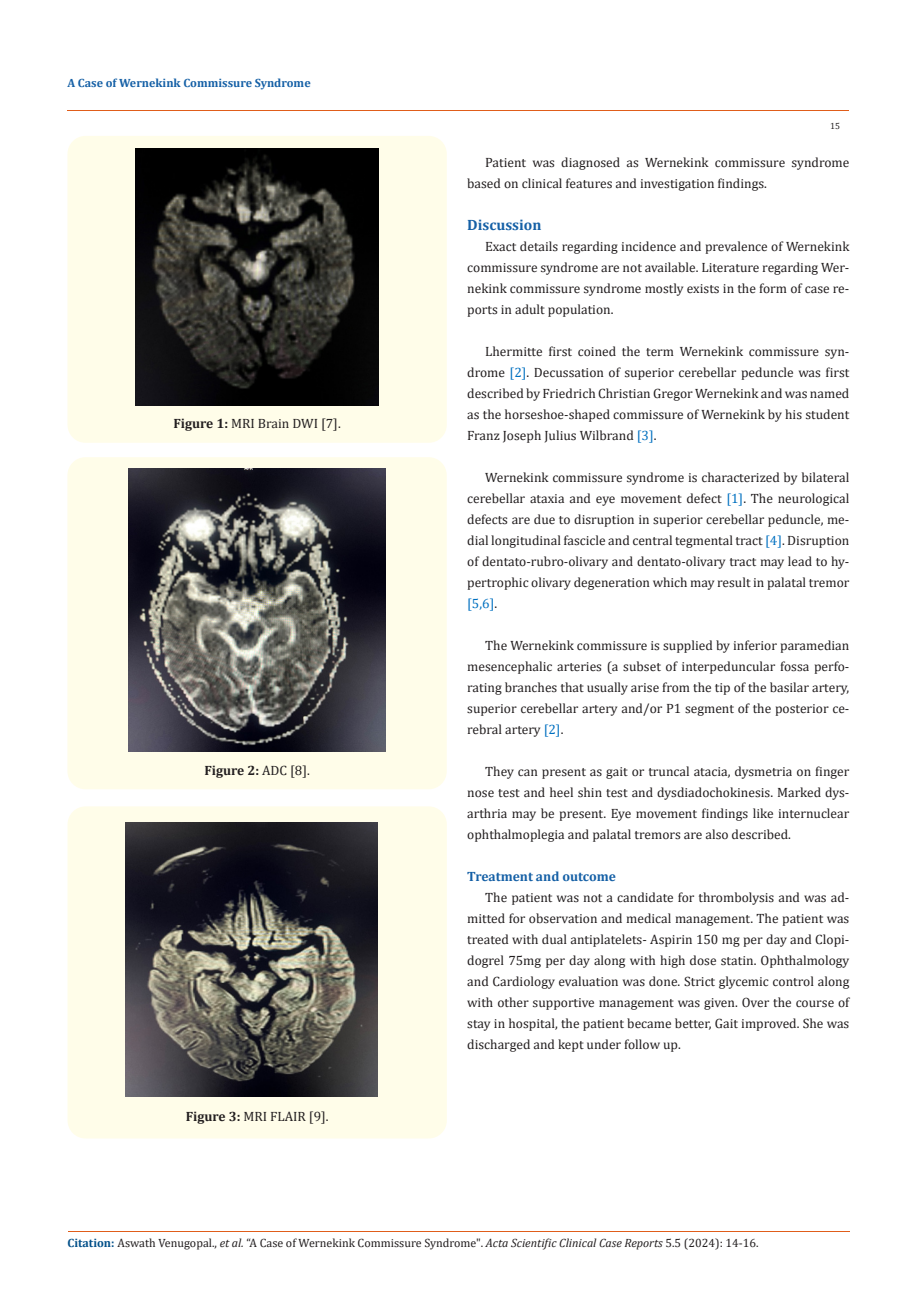
<style>
.page{position:relative;width:917px;height:1314px;background:#fff}
.page>*{position:absolute;margin:0;border:0;box-sizing:border-box;transform-origin:0 0}
.t1{font:700 15px "Cambria";color:#1560a6}
.t2{font:13.5px/21px "Cambria";color:#231f20;text-align:justify}
.t3{font:700 13.5px "Cambria";color:#1560a6}
.t4{font:700 13.5px "Cambria";color:#231f20}
.t5{font:12px "Cambria";color:#231f20}
.t6{font:700 12px "Cambria";color:#1560a6}
.t7{font:9px "Cambria";color:#231f20}
.s1{font-weight:700}
.s2{font-weight:400}
.s3{color:#0070c0}
.s4{font-weight:700;color:#035089}
.s5{font-style:italic}
</style>
<div class="page">
<hr style="left:67px;top:110px;width:782px;height:1px;background:#e05d1a">
<div style="left:67px;top:136px;width:380px;height:307px;background:#fffde9;border-radius:18px"></div>
<img style="left:135px;top:148px;width:243px;height:258px">
<div style="left:67px;top:457px;width:379px;height:332px;background:#fffde9;border-radius:18px"></div>
<img style="left:129px;top:468px;width:256px;height:284px">
<div style="left:68px;top:806px;width:379px;height:332px;background:#fffde9;border-radius:18px"></div>
<img style="left:125px;top:822px;width:252px;height:274px">
<hr style="left:68px;top:1232px;width:781px;height:1px;background:#e05d1a">
<p class="t6" style="left:67px;top:74px;width:245px">A Case of Wernekink Commissure Syndrome</p>
<p class="t2" style="left:173px;top:413px;width:169px"><span class="s1">Figure 1:</span> MRI Brain DWI [7].</p>
<p class="t4" style="left:204px;top:760px;width:107px">Figure 2: <span class="s2">ADC [8].</span></p>
<p class="t2" style="left:186px;top:1106px;width:144px"><span class="s1">Figure 3:</span> MRI FLAIR [9].</p>
<p class="t7" style="left:830px;top:120px;width:11px">15</p>
<p class="t2" style="left:467px;top:152px;width:384px;text-indent:18px">Patient was diagnosed as Wernekink commissure syndrome based on clinical features and investigation findings.</p>
<p class="t1" style="left:467px;top:215px;width:76px">Discussion</p>
<p class="t2" style="left:467px;top:236px;width:384px;text-indent:18px">Exact details regarding incidence and prevalence of Wernekink commissure syndrome are not available. Literature regarding Wer&shy;nekink commissure syndrome mostly exists in the form of case re&shy;ports in adult population.</p>
<p class="t2" style="left:467px;top:341px;width:384px;text-indent:18px">Lhermitte first coined the term Wernekink commissure syn&shy;drome <span class="s3">[2]</span>. Decussation of superior cerebellar peduncle was first described by Friedrich Christian Gregor Wernekink and was named as the horseshoe-shaped commissure of Wernekink by his student Franz Joseph Julius Wilbrand <span class="s3">[3]</span>.</p>
<p class="t2" style="left:467px;top:467px;width:384px;text-indent:18px">Wernekink commissure syndrome is characterized by bilateral cerebellar ataxia and eye movement defect <span class="s3">[1]</span>. The neurological defects are due to disruption in superior cerebellar peduncle, me&shy;dial longitudinal fascicle and central tegmental tract <span class="s3">[4]</span>. Disruption of dentato-rubro-olivary and dentato-olivary tract may lead to hy&shy;pertrophic olivary degeneration which may result in palatal tremor <span class="s3">[5,6]</span>.</p>
<p class="t2" style="left:467px;top:635px;width:384px;text-indent:18px">The Wernekink commissure is supplied by inferior paramedian mesencephalic arteries (a subset of interpeduncular fossa perfo&shy;rating branches that usually arise from the tip of the basilar artery, superior cerebellar artery and/or P1 segment of the posterior ce&shy;rebral artery <span class="s3">[2]</span>.</p>
<p class="t2" style="left:467px;top:761px;width:384px;text-indent:18px">They can present as gait or truncal atacia, dysmetria on finger nose test and heel shin test and dysdiadochokinesis. Marked dys&shy;arthria may be present. Eye movement findings like internuclear ophthalmoplegia and palatal tremors are also described.</p>
<p class="t3" style="left:467px;top:867px;width:150px">Treatment and outcome</p>
<p class="t2" style="left:467px;top:887px;width:384px;text-indent:18px">The patient was not a candidate for thrombolysis and was ad&shy;mitted for observation and medical management. The patient was treated with dual antiplatelets- Aspirin 150 mg per day and Clopi&shy;dogrel 75mg per day along with high dose statin. Ophthalmology and Cardiology evaluation was done. Strict glycemic control along with other supportive management was given. Over the course of stay in hospital, the patient became better, Gait improved. She was discharged and kept under follow up.</p>
<p class="t5" style="left:68px;top:1236px;width:692px"><span class="s4">Citation:</span> Aswath Venugopal., <span class="s5">et al.</span> “A Case of Wernekink Commissure Syndrome". <span class="s5">Acta Scientific Clinical Case Reports</span> 5.5 (2024): 14-16.</p>
</div>
